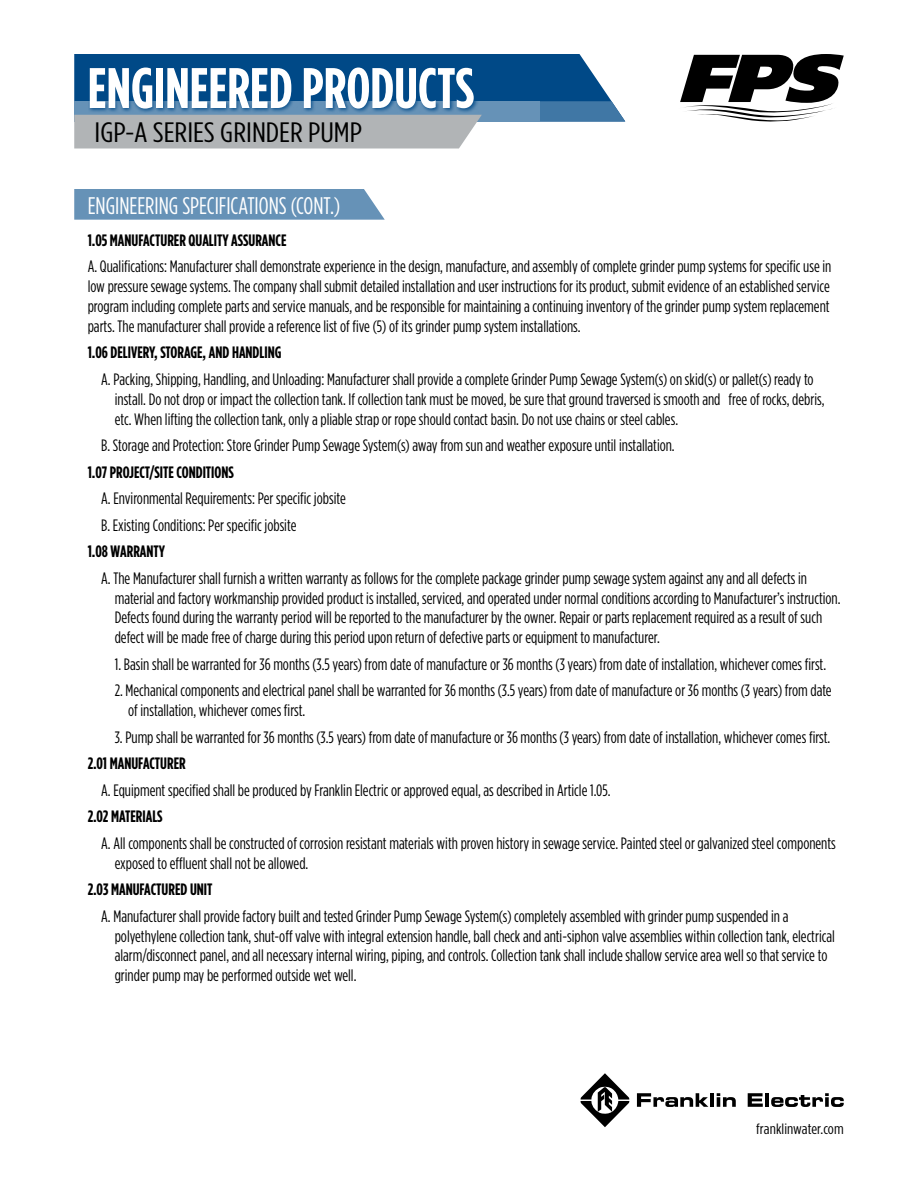
<style>
.page{position:relative;width:918px;height:1188px;background:#fff}
.page>*{position:absolute;margin:0;border:0;box-sizing:border-box;transform-origin:0 0}
.t1{font:700 57px "Gotham Condensed";color:#fff}
.t2{font:28.05px "Gotham Condensed";color:#000;scale:1.18 1}
.t3{font:24px "Gotham Condensed";color:#fff}
.t4{font:16.5px/19.8px "Gotham Condensed";color:#000}
.t5{font:700 16.5px "Gotham Condensed";color:#000}
.t6{font:14.85px "Gotham Condensed";color:#000;scale:1.11 1}
</style>
<div class="page">
<svg style="left:637px;top:1093px;width:71px;height:14px"></svg>
<hr style="left:710px;top:1093px;width:4px;height:14px;background:#000">
<svg style="left:717px;top:1093px;width:19px;height:14px"></svg>
<svg style="left:748px;top:1093px;width:15px;height:14px"></svg>
<hr style="left:765px;top:1093px;width:4px;height:14px;background:#000">
<svg style="left:771px;top:1093px;width:73px;height:14px"></svg>
<svg style="left:581px;top:1073px;width:48px;height:54px"></svg>
<svg style="left:680px;top:54px;width:164px;height:68px"></svg>
<svg style="left:74px;top:54px;width:551px;height:94px"></svg>
<div style="left:88px;top:65px;width:390px;height:48px;background:#004987;opacity:.85"></div>
<svg style="left:74px;top:189px;width:311px;height:31px;background:#6c96ba"></svg>
<h1 class="t1" style="left:88px;top:55px;width:388px">ENGINEERED PRODUCTS</h1>
<h2 class="t2" style="left:94px;top:116px;width:228px">IGP-A SERIES GRINDER PUMP</h2>
<h3 class="t3" style="left:88px;top:192px;width:254px">ENGINEERING SPECIFICATIONS (CONT.)</h3>
<p class="t5" style="left:88px;top:230px;width:200px">1.05 MANUFACTURER QUALITY ASSURANCE</p>
<p class="t4" style="left:88px;top:257px;width:745px;text-align:justify">A. Qualifications: Manufacturer shall demonstrate experience in the design, manufacture, and assembly of complete grinder pump systems for specific use in low pressure sewage systems. The company shall submit detailed installation and user instructions for its product, submit evidence of an established service program including complete parts and service manuals, and be responsible for maintaining a continuing inventory of the grinder pump system replacement parts. The manufacturer shall provide a reference list of five (5) of its grinder pump system installations.</p>
<p class="t5" style="left:88px;top:343px;width:195px">1.06 DELIVERY, STORAGE, AND HANDLING</p>
<p class="t4" style="left:115px;top:369px;width:711px;text-indent:-13px">A. Packing, Shipping, Handling, and Unloading: Manufacturer shall provide a complete Grinder Pump Sewage System(s) on skid(s) or pallet(s) ready to install. Do not drop or impact the collection tank. If collection tank must be moved, be sure that ground traversed is smooth and free of rocks, debris, etc. When lifting the collection tank, only a pliable strap or rope should contact basin. Do not use chains or steel cables.</p>
<p class="t4" style="left:101px;top:435px;width:575px">B. Storage and Protection: Store Grinder Pump Sewage System(s) away from sun and weather exposure until installation.</p>
<p class="t5" style="left:88px;top:462px;width:148px">1.07 PROJECT/SITE CONDITIONS</p>
<p class="t4" style="left:101px;top:485px;width:246px;line-height:26.5px">A. Environmental Requirements: Per specific jobsite<br>B. Existing Conditions: Per specific jobsite</p>
<p class="t5" style="left:88px;top:542px;width:79px">1.08 WARRANTY</p>
<p class="t4" style="left:115px;top:568px;width:727px;text-indent:-13px">A. The Manufacturer shall furnish a written warranty as follows for the complete package grinder pump sewage system against any and all defects in material and factory workmanship provided product is installed, serviced, and operated under normal conditions according to Manufacturer’s instruction.<br>Defects found during the warranty period will be reported to the manufacturer by the owner. Repair or parts replacement required as a result of such defect will be made free of charge during this period upon return of defective parts or equipment to manufacturer.</p>
<p class="t4" style="left:115px;top:654px;width:713px">1. Basin shall be warranted for 36 months (3.5 years) from date of manufacture or 36 months (3 years) from date of installation, whichever comes first.</p>
<p class="t4" style="left:128px;top:681px;width:705px;text-indent:-13px">2. Mechanical components and electrical panel shall be warranted for 36 months (3.5 years) from date of manufacture or 36 months (3 years) from date of installation, whichever comes first.</p>
<p class="t4" style="left:115px;top:727px;width:717px">3. Pump shall be warranted for 36 months (3.5 years) from date of manufacture or 36 months (3 years) from date of installation, whichever comes first.</p>
<p class="t5" style="left:88px;top:754px;width:99px">2.01 MANUFACTURER</p>
<p class="t4" style="left:101px;top:780px;width:511px">A. Equipment specified shall be produced by Franklin Electric or approved equal, as described in Article 1.05.</p>
<p class="t5" style="left:88px;top:807px;width:76px">2.02 MATERIALS</p>
<p class="t4" style="left:115px;top:833px;width:723px;text-indent:-13px">A. All components shall be constructed of corrosion resistant materials with proven history in sewage service. Painted steel or galvanized steel components exposed to effluent shall not be allowed.</p>
<p class="t5" style="left:88px;top:880px;width:126px">2.03 MANUFACTURED UNIT</p>
<p class="t4" style="left:115px;top:906px;width:722px;text-indent:-13px">A. Manufacturer shall provide factory built and tested Grinder Pump Sewage System(s) completely assembled with grinder pump suspended in a polyethylene collection tank, shut-off valve with integral extension handle, ball check and anti-siphon valve assemblies within collection tank, electrical alarm/disconnect panel, and all necessary internal wiring, piping, and controls. Collection tank shall include shallow service area well so that service to grinder pump may be performed outside wet well.</p>
<p class="t6" style="left:756px;top:1120px;width:80px">franklinwater.com</p>
</div>
